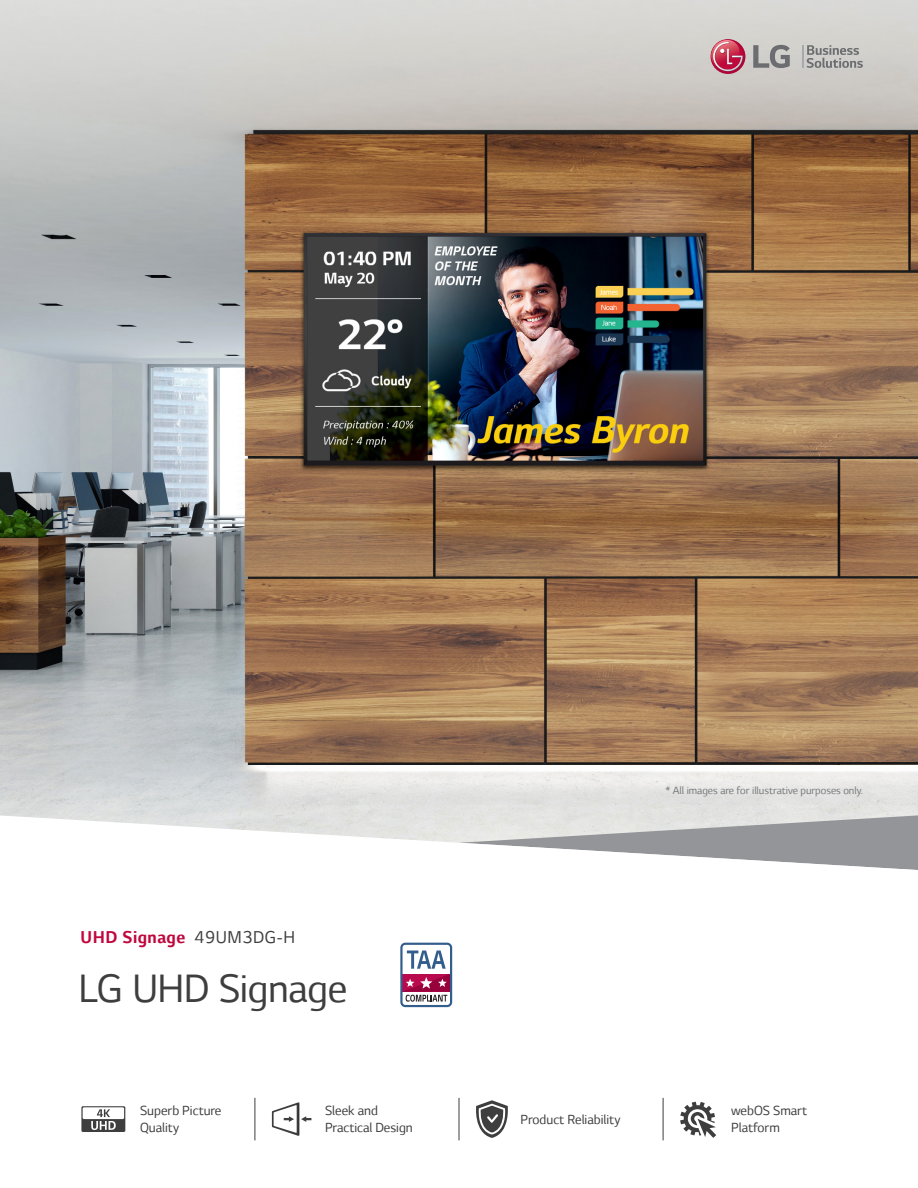
<style>
.page{position:relative;width:918px;height:1188px;background:#fff}
.page>*{position:absolute;margin:0;border:0;box-sizing:border-box;transform-origin:0 0}
.t1{font:45px "LG Smart";letter-spacing:-.01em;color:#3e3e3f}
.t2{font:700 19.5px "LG Smart";letter-spacing:.025em;color:#c0073e}
.t3{font:15px/16.5px "LG Smart";color:#3e3e3f}
.t4{font:12px "LG Smart";color:#76787b}
.s1{font-weight:400;color:#3e3e3f}
</style>
<div class="page">
<img style="left:0;top:0;width:918px;height:815px">
<svg style="left:0;top:815px;width:918px;height:326px"></svg>
<svg style="left:680px;top:1102px;width:36px;height:36px"></svg>
<hr style="left:255px;top:1098px;width:1px;height:42px;background:#3e3e3f">
<hr style="left:459px;top:1098px;width:1px;height:42px;background:#3e3e3f">
<hr style="left:663px;top:1098px;width:1px;height:42px;background:#3e3e3f">
<div style="left:81px;top:1106px;width:44px;height:26px;background:#3e3e3f;border-radius:2px"></div>
<div style="left:83px;top:1107px;width:41px;height:12px;background:#fff"></div>
<svg style="left:91px;top:1109px;width:25px;height:21px"></svg>
<svg style="left:473px;top:1100px;width:38px;height:38px"></svg>
<svg style="left:272px;top:1102px;width:39px;height:34px"></svg>
<svg style="left:802px;top:45px;width:61px;height:23px"></svg>
<svg style="left:711px;top:39px;width:34px;height:35px"></svg>
<svg style="left:710px;top:27px;width:80px;height:45px"></svg>
<svg style="left:400px;top:943px;width:52px;height:64px"></svg>
<p class="t2" style="left:81px;top:927px;width:216px">UHD Signage <span class="s1">49UM3DG-H</span></p>
<p class="t1" style="left:79px;top:964px;width:270px">LG UHD Signage</p>
<p class="t3" style="left:140px;top:1103px;width:83px">Superb Picture<br>Quality</p>
<p class="t3" style="left:325px;top:1103px;width:54px">Sleek and</p>
<p class="t3" style="left:325px;top:1119px;width:89px">Practical Design</p>
<p class="t4" style="left:665px;top:784px;width:199px">* All images are for illustrative purposes only.</p>
<p class="t3" style="left:521px;top:1111px;width:101px">Product Reliability</p>
<p class="t3" style="left:731px;top:1103px;width:78px">webOS Smart</p>
<p class="t3" style="left:731px;top:1119px;width:50px">Platform</p>
</div>
